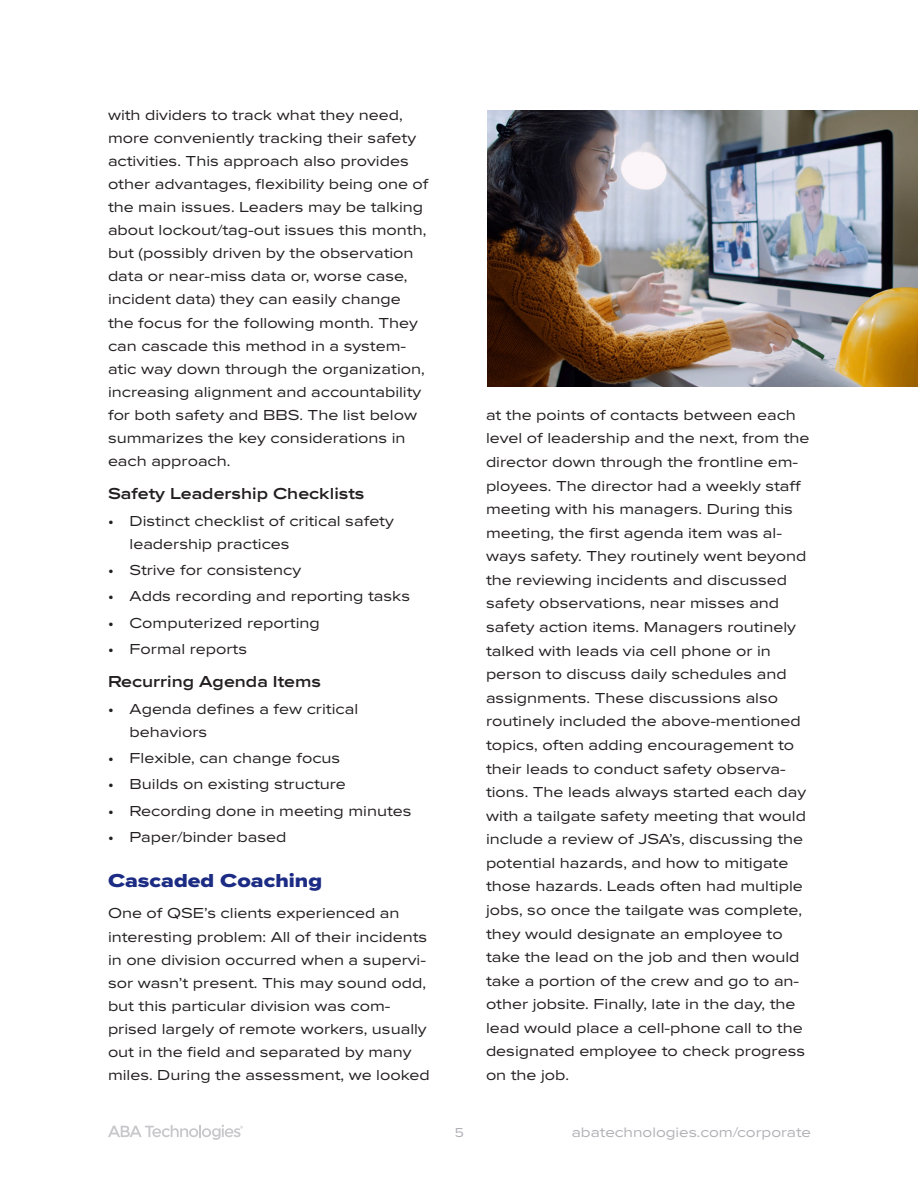
<style>
.page{position:relative;width:918px;height:1188px;background:#fff}
.page>*{position:absolute;margin:0;border:0;box-sizing:border-box;transform-origin:0 0}
.Header_Paragraph_Space{font:19.5px "Proxima Nova Ex Wd Extrabld";color:#1c2c84}
.t1{font:600 16.5px "Proxima Nova Ex Wd";color:#231f20}
.t2{font:15px/23.5px "Proxima Nova Ex Wd";color:#231f20}
.t3{font:14.25px "Proxima Nova Ex Wd";color:#b2b1b7}
.t4{font:13.5px "Proxima Nova Ex Wd";color:#b2b1b7}
</style>
<div class="page">
<svg style="left:108px;top:1125px;width:135px;height:15px"></svg>
<img style="left:487px;top:110px;width:431px;height:277px">
<p class="t2" style="left:108px;top:103px;width:322px;line-height:23.1px">with dividers to track what they need, more conveniently tracking their safety activities. This approach also provides other advantages, flexibility being one of the main issues. Leaders may be talking about lockout/tag-out issues this month, but (possibly driven by the observation data or near-miss data or, worse case, incident data) they can easily change the focus for the following month. They can cascade this method in a system&shy;atic way down through the organization, increasing alignment and accountability for both safety and BBS. The list below summarizes the key considerations in each approach.</p>
<p class="t1" style="left:108px;top:481px;width:258px">Safety Leadership Checklists</p>
<p class="t2" style="left:130px;top:508px;width:266px;line-height:23.1px;text-indent:-22px">• Distinct checklist of critical safety leadership practices</p>
<p class="t2" style="left:108px;top:557px;width:195px">• Strive for consistency</p>
<p class="t2" style="left:108px;top:584px;width:304px">• Adds recording and reporting tasks</p>
<p class="t2" style="left:108px;top:610px;width:213px">• Computerized reporting</p>
<p class="t2" style="left:108px;top:636px;width:141px">• Formal reports</p>
<p class="t1" style="left:108px;top:669px;width:215px">Recurring Agenda Items</p>
<p class="t2" style="left:130px;top:696px;width:230px;line-height:23.1px;text-indent:-22px">• Agenda defines a few critical behaviors</p>
<p class="t2" style="left:108px;top:745px;width:234px">• Flexible, can change focus</p>
<p class="t2" style="left:108px;top:772px;width:239px">• Builds on existing structure</p>
<p class="t2" style="left:108px;top:798px;width:305px">• Recording done in meeting minutes</p>
<p class="t2" style="left:108px;top:824px;width:180px">• Paper/binder based</p>
<p class="Header_Paragraph_Space" style="left:108px;top:865px;width:216px">Cascaded Coaching</p>
<p class="t2" style="left:108px;top:901px;width:323px;line-height:23.1px">One of QSE’s clients experienced an interesting problem: All of their incidents in one division occurred when a supervi&shy;sor wasn’t present. This may sound odd, but this particular division was com&shy;prised largely of remote workers, usually out in the field and separated by many miles. During the assessment, we looked</p>
<p class="t2" style="left:486px;top:402px;width:325px">at the points of contacts between each level of leadership and the next, from the director down through the frontline em&shy;ployees. The director had a weekly staff meeting with his managers. During this meeting, the first agenda item was al&shy;ways safety. They routinely went beyond the reviewing incidents and discussed safety observations, near misses and safety action items. Managers routinely talked with leads via cell phone or in person to discuss daily schedules and assignments. These discussions also routinely included the above-mentioned topics, often adding encouragement to their leads to conduct safety observa&shy;tions. The leads always started each day with a tailgate safety meeting that would include a review of JSA’s, discussing the potential hazards, and how to mitigate those hazards. Leads often had multiple jobs, so once the tailgate was complete, they would designate an employee to take the lead on the job and then would take a portion of the crew and go to an&shy;other jobsite. Finally, late in the day, the lead would place a cell-phone call to the designated employee to check progress on the job.</p>
<p class="t4" style="left:455px;top:1122px;width:11px">5</p>
<p class="t3" style="left:572px;top:1122px;width:241px">abatechnologies.com/corporate</p>
</div>
